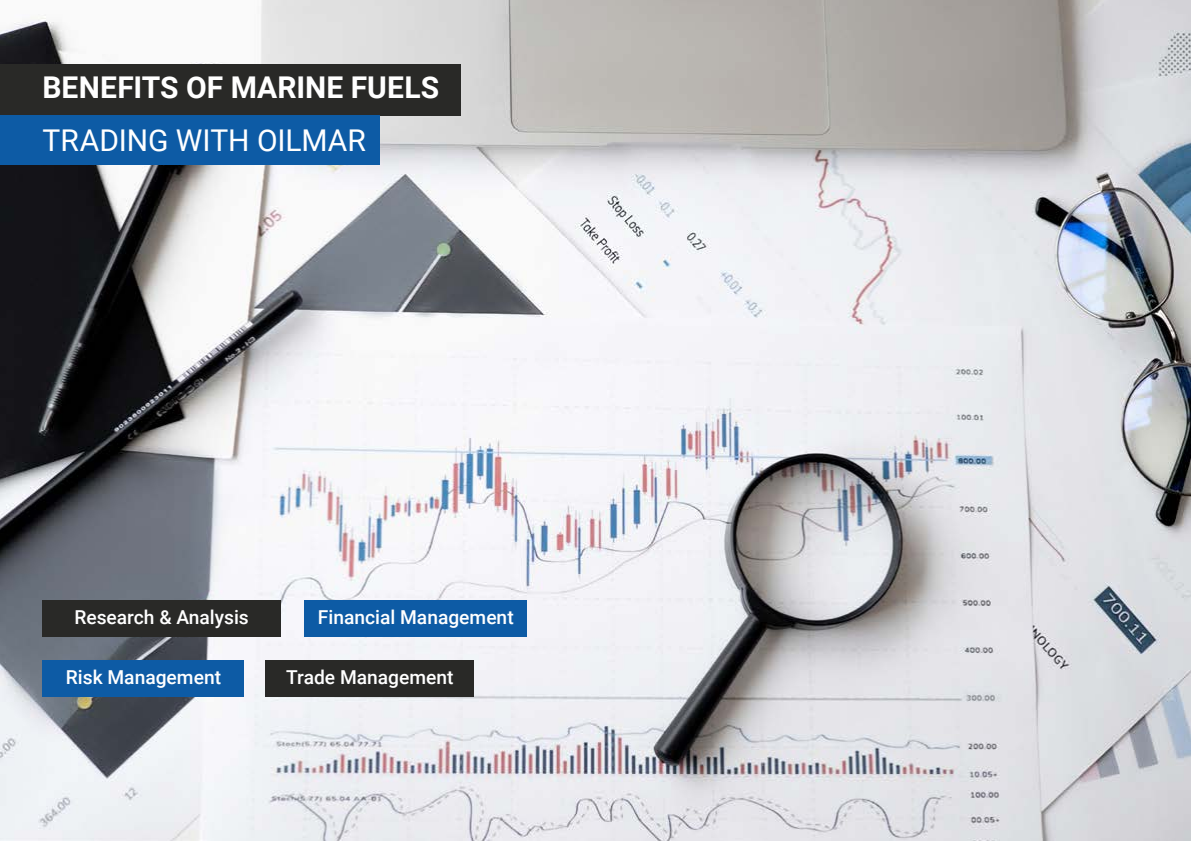
<style>
.page{position:relative;width:1191px;height:842px;background:#fff}
.page>*{position:absolute;margin:0;border:0;box-sizing:border-box;transform-origin:0 0}
.t1{font:700 30px "Roboto";color:#fff}
.t2{font:30px "Roboto";letter-spacing:-.005em;color:#fff}
.t3{font:500 19.2px "Roboto";color:#fff}
</style>
<div class="page">
<img style="left:0;top:0;width:1191px;height:840px">
<div style="left:0;top:64px;width:460px;height:51px;background:#292927"></div>
<div style="left:0;top:115px;width:379px;height:50px;background:#0d5ba5"></div>
<div style="left:43px;top:600px;width:238px;height:37px;background:#292927"></div>
<div style="left:304px;top:600px;width:223px;height:37px;background:#0d5ba5"></div>
<div style="left:43px;top:660px;width:201px;height:36px;background:#0d5ba5"></div>
<div style="left:266px;top:660px;width:208px;height:36px;background:#292927"></div>
<h1 class="t1" style="left:43px;top:67px;width:398px">BENEFITS OF MARINE FUELS</h1>
<h1 class="t2" style="left:43px;top:120px;width:325px">TRADING WITH OILMAR</h1>
<p class="t3" style="left:74px;top:604px;width:176px">Research &amp; Analysis</p>
<p class="t3" style="left:318px;top:604px;width:197px">Financial Management</p>
<p class="t3" style="left:66px;top:664px;width:157px">Risk Management</p>
<p class="t3" style="left:286px;top:664px;width:169px">Trade Management</p>
</div>
